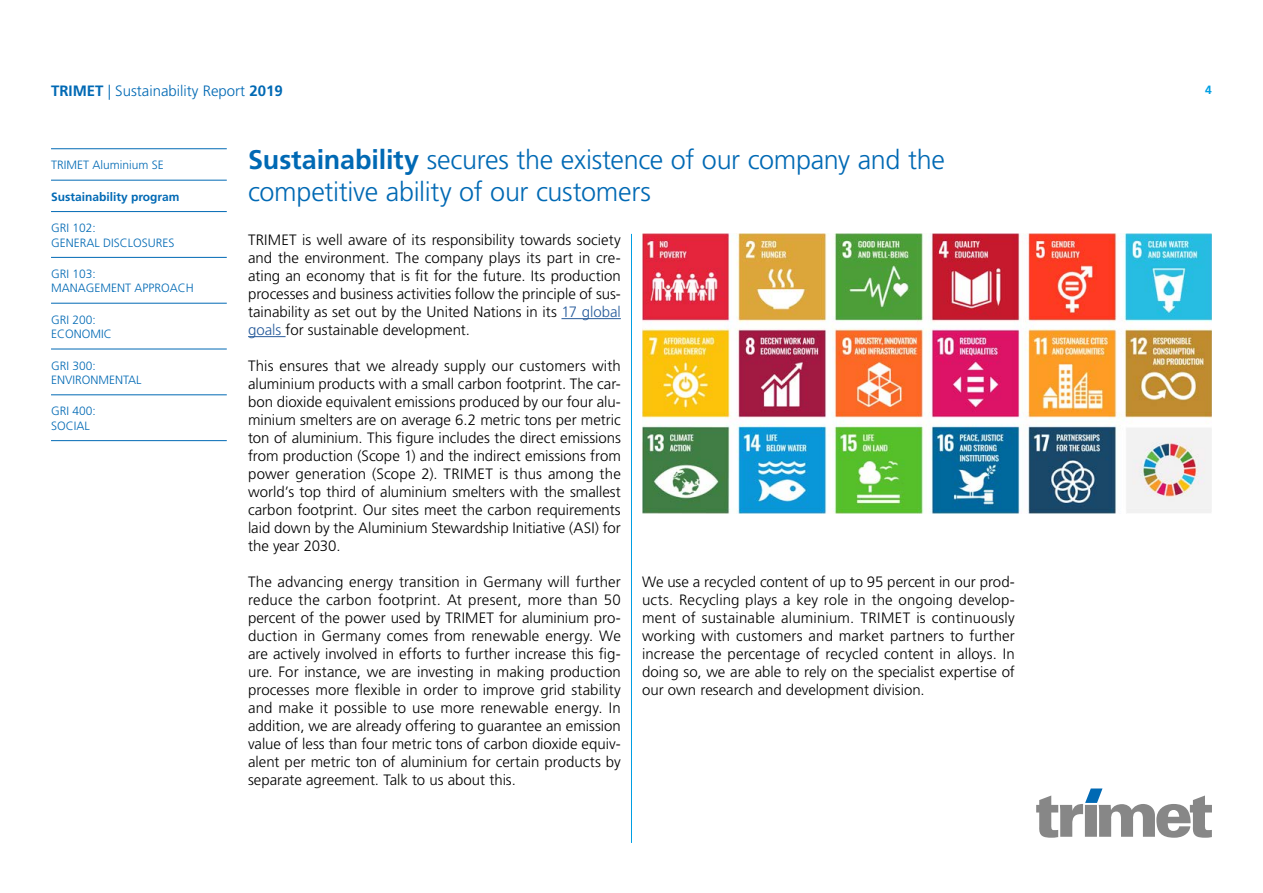
<style>
.page{position:relative;width:1263px;height:893px;background:#fff}
.page>*{position:absolute;margin:0;border:0;box-sizing:border-box;transform-origin:0 0}
.t1{font:300 27px/32.4px "Frutiger LT Pro";letter-spacing:-.01em;color:#0069b4}
.t2{font:300 15px/18px "Frutiger LT Pro";color:#000;text-align:justify}
.t3{font:300 15px "Frutiger LT Pro";color:#0069b4}
.t4{font:300 12px/14.4px "Frutiger LT Pro";color:#0069b4}
.t5{font:700 12px "Frutiger LT Pro";color:#0069b4}
.t6{font:700 12px "Frutiger LT Pro";color:#009fe3}
.s1{font-weight:700}
.s2{color:#275b9b}
</style>
<div class="page">
<svg style="left:1036px;top:788px;width:176px;height:50px"></svg>
<hr style="left:561px;top:318px;width:60px;height:1px;background:#275b9b">
<hr style="left:248px;top:336px;width:38px;height:1px;background:#275b9b">
<hr style="left:631px;top:234px;width:1px;height:609px;background:#009fe3">
<img style="left:642px;top:234px;width:570px;height:279px">
<hr style="left:51px;top:148px;width:176px;height:1px;background:#0069b4">
<hr style="left:51px;top:180px;width:176px;height:1px;background:#0069b4">
<hr style="left:51px;top:211px;width:176px;height:1px;background:#0069b4">
<hr style="left:51px;top:257px;width:176px;height:1px;background:#0069b4">
<hr style="left:51px;top:303px;width:176px;height:1px;background:#0069b4">
<hr style="left:51px;top:349px;width:176px;height:1px;background:#0069b4">
<hr style="left:51px;top:395px;width:176px;height:1px;background:#0069b4">
<hr style="left:51px;top:440px;width:176px;height:1px;background:#0069b4">
<p class="t3" style="left:51px;top:82px;width:233px"><span class="s1">TRIMET</span> | Sustainability Report <span class="s1">2019</span></p>
<p class="t6" style="left:1205px;top:83px;width:8px">4</p>
<p class="t4" style="left:51px;top:158px;width:114px">TRIMET Aluminium SE</p>
<p class="t5" style="left:51px;top:190px;width:130px">Sustainability program</p>
<p class="t4" style="left:51px;top:221px;width:125px">GRI 102:<br>GENERAL DISCLOSURES</p>
<p class="t4" style="left:51px;top:267px;width:144px">GRI 103:<br>MANAGEMENT APPROACH</p>
<p class="t4" style="left:51px;top:312px;width:62px">GRI 200:<br>ECONOMIC</p>
<p class="t4" style="left:51px;top:358px;width:92px">GRI 300:<br>ENVIRONMENTAL</p>
<p class="t4" style="left:51px;top:404px;width:46px">GRI 400:<br>SOCIAL</p>
<h1 class="t1" style="left:248px;top:144px;width:698px"><span class="s1">Sustainability</span> secures the existence of our company and the competitive ability of our customers</h1>
<p class="t2" style="left:248px;top:231px;width:374px">TRIMET is well aware of its responsibility towards society and the environment. The company plays its part in cre&shy;ating an economy that is fit for the future. Its production processes and business activities follow the principle of sus&shy;tainability as set out by the United Nations in its <span class="s2">17 global goals</span> for sustainable development.</p>
<p class="t2" style="left:248px;top:357px;width:374px">This ensures that we already supply our customers with aluminium products with a small carbon footprint. The car&shy;bon dioxide equivalent emissions produced by our four alu&shy;minium smelters are on average 6.2 metric tons per metric ton of aluminium. This figure includes the direct emissions from production (Scope 1) and the indirect emissions from power generation (Scope 2). TRIMET is thus among the world’s top third of aluminium smelters with the smallest carbon footprint. Our sites meet the carbon requirements laid down by the Aluminium Stewardship Initiative (ASI) for the year 2030.</p>
<p class="t2" style="left:248px;top:573px;width:374px">The advancing energy transition in Germany will further reduce the carbon footprint. At present, more than 50 percent of the power used by TRIMET for aluminium pro&shy;duction in Germany comes from renewable energy. We are actively involved in efforts to further increase this fig&shy;ure. For instance, we are investing in making production processes more flexible in order to improve grid stability and make it possible to use more renewable energy. In addition, we are already offering to guarantee an emission value of less than four metric tons of carbon dioxide equiv&shy;alent per metric ton of aluminium for certain products by separate agreement. Talk to us about this.</p>
<p class="t2" style="left:642px;top:573px;width:374px">We use a recycled content of up to 95 percent in our prod&shy;ucts. Recycling plays a key role in the ongoing develop&shy;ment of sustainable aluminium. TRIMET is continuously working with customers and market partners to further increase the percentage of recycled content in alloys. In doing so, we are able to rely on the specialist expertise of our own research and development division.</p>
</div>
